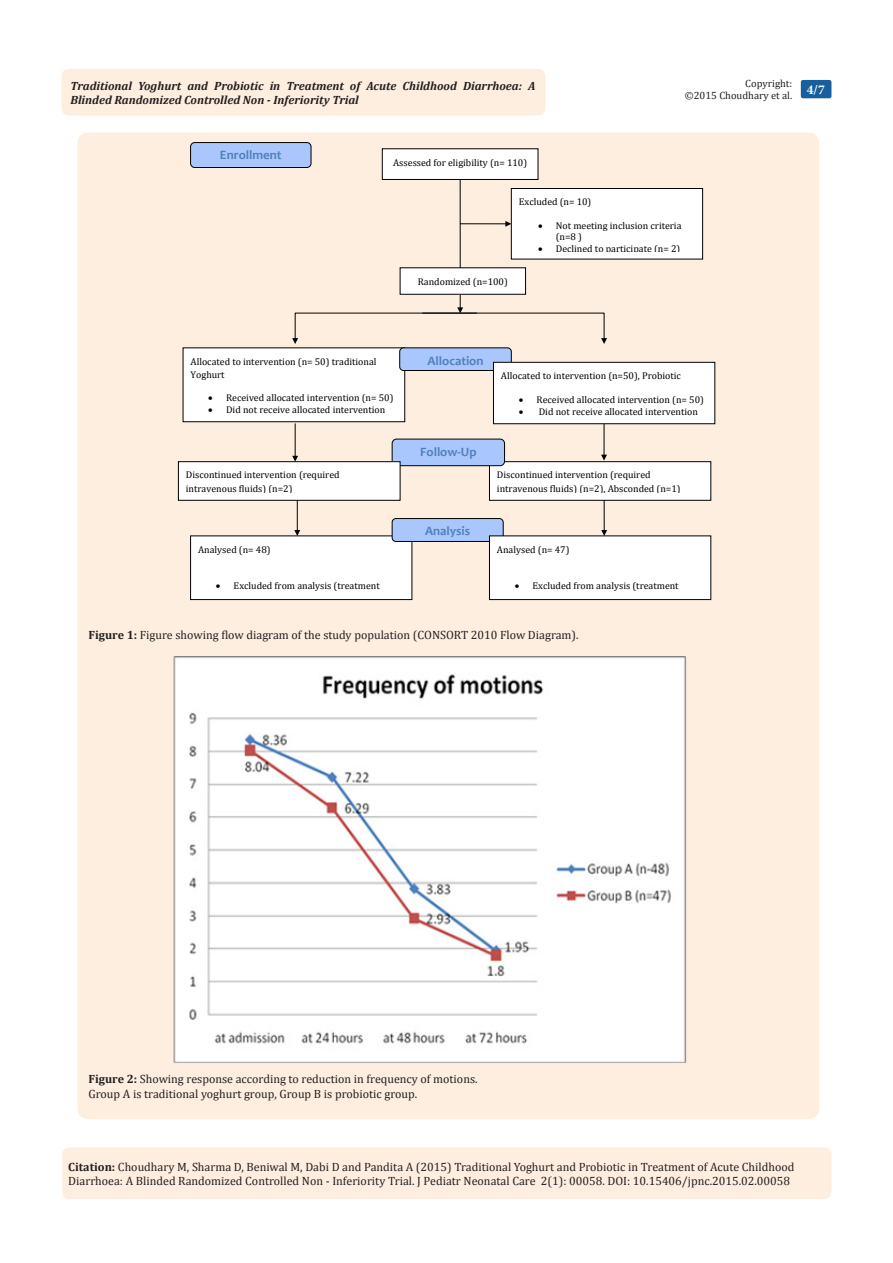
<style>
.page{position:relative;width:893px;height:1263px;background:#fff}
.page>*{position:absolute;margin:0;border:0;box-sizing:border-box;transform-origin:0 0}
.t1{font:700 13.5px "Minion Pro";color:#fff}
.t2{font:700 12.75px "Candara";color:#4f81bd}
.t3{font:12px/14.4px "Cambria";color:#231f20}
.t4{font:italic 700 12px/14.4px "Cambria";color:#231f20}
.t5{font:10.5px "Cambria";color:#231f20}
.t6{font:9.75px/13.2px "Cambria";color:#000}
.s1{font-weight:700}
</style>
<div class="page">
<div style="left:78px;top:133px;width:741px;height:986px;background:#feeee0;border-radius:10px"></div>
<div style="left:62px;top:1147px;width:769px;height:52px;background:#feeee0;border-radius:7px"></div>
<div style="left:62px;top:69px;width:484px;height:47px;background:#feeee0;border-radius:8px"></div>
<div style="left:801px;top:80px;width:30px;height:18px;background:#18609d;border-radius:2px"></div>
<div style="left:489px;top:462px;width:222px;height:38px;background:#fff"></div>
<div style="left:489px;top:461px;width:222px;height:40px;border:1px solid #000"></div>
<div style="left:392px;top:439px;width:113px;height:27px;background:#a9c7fd;border-radius:4px"></div>
<div style="left:392px;top:439px;width:113px;height:27px;border:1px solid #000;border-radius:4px"></div>
<hr style="left:604px;top:500px;width:1px;height:31px;background:#000">
<svg style="left:601px;top:530px;width:6px;height:5px"></svg>
<hr style="left:297px;top:500px;width:1px;height:31px;background:#000">
<svg style="left:294px;top:530px;width:6px;height:5px"></svg>
<div style="left:191px;top:536px;width:221px;height:63px;background:#fff"></div>
<div style="left:190px;top:535px;width:222px;height:65px;border:1px solid #000"></div>
<div style="left:392px;top:518px;width:111px;height:23px;background:#a9c7fd;border-radius:4px"></div>
<div style="left:392px;top:518px;width:112px;height:24px;border:1px solid #000;border-radius:4px"></div>
<div style="left:489px;top:536px;width:222px;height:63px;background:#fff"></div>
<div style="left:489px;top:535px;width:222px;height:65px;border:1px solid #000"></div>
<div style="left:178px;top:462px;width:222px;height:38px;background:#fff"></div>
<div style="left:178px;top:461px;width:222px;height:40px;border:1px solid #000"></div>
<hr style="left:604px;top:424px;width:1px;height:32px;background:#000">
<svg style="left:601px;top:455px;width:6px;height:5px"></svg>
<div style="left:191px;top:143px;width:120px;height:24px;background:#a9c7fd;border-radius:4px"></div>
<div style="left:190px;top:142px;width:121px;height:26px;border:1px solid #000;border-radius:4px"></div>
<hr style="left:295px;top:424px;width:1px;height:33px;background:#000">
<svg style="left:292px;top:456px;width:6px;height:6px"></svg>
<div style="left:183px;top:348px;width:222px;height:74px;background:#fff"></div>
<div style="left:183px;top:347px;width:222px;height:75px;border:1px solid #000"></div>
<div style="left:400px;top:348px;width:111px;height:22px;background:#a9c7fd;border-radius:4px"></div>
<div style="left:399px;top:347px;width:113px;height:24px;border:1px solid #000;border-radius:4px"></div>
<hr style="left:460px;top:223px;width:46px;height:1px;background:#000">
<svg style="left:505px;top:221px;width:6px;height:6px"></svg>
<div style="left:493px;top:362px;width:222px;height:62px;background:#fff"></div>
<div style="left:493px;top:362px;width:222px;height:62px;border:1px solid #000"></div>
<hr style="left:460px;top:179px;width:1px;height:129px;background:#000">
<div style="left:400px;top:268px;width:126px;height:26px;background:#fff"></div>
<div style="left:400px;top:267px;width:126px;height:28px;border:1px solid #000"></div>
<div style="left:511px;top:188px;width:192px;height:71px;background:#fff"></div>
<div style="left:511px;top:188px;width:192px;height:71px;border:1px solid #000"></div>
<div style="left:382px;top:149px;width:156px;height:30px;background:#fff"></div>
<div style="left:382px;top:148px;width:156px;height:32px;border:1px solid #000"></div>
<svg style="left:292px;top:307px;width:315px;height:37px"></svg>
<img style="left:173px;top:656px;width:514px;height:407px">
<p class="t5" style="left:745px;top:77px;width:48px">Copyright:</p>
<p class="t5" style="left:685px;top:89px;width:109px">©2015 Choudhary et al.</p>
<p class="t4" style="left:70px;top:78px;width:466px">Traditional Yoghurt and Probiotic in Treatment of Acute Childhood Diarrhoea: A<br>Blinded Randomized Controlled Non - Inferiority Trial</p>
<p class="t1" style="left:807px;top:80px;width:19px">4/7</p>
<p class="t2" style="left:220px;top:147px;width:63px">Enrollment</p>
<p class="t6" style="left:393px;top:156px;width:136px">Assessed for eligibility (n= 110)</p>
<p class="t6" style="left:418px;top:275px;width:92px">Randomized (n=100)</p>
<p class="t6" style="left:519px;top:195px;width:74px">Excluded (n= 10)</p>
<p class="t6" style="left:556px;top:220px;width:127px;line-height:11.4px;text-indent:-18px">• Not meeting inclusion criteria (n=8 )</p>
<p class="t6" style="left:538px;top:242px;width:144px">• Declined to participate (n= 2)</p>
<p class="t6" style="left:191px;top:355px;width:188px">Allocated to intervention (n= 50) traditional<br>Yoghurt</p>
<p class="t6" style="left:208px;top:391px;width:187px">• Received allocated intervention (n= 50)</p>
<p class="t6" style="left:208px;top:403px;width:179px">• Did not receive allocated intervention</p>
<p class="t6" style="left:186px;top:468px;width:155px">Discontinued intervention (required intravenous fluids) (n=2)</p>
<p class="t6" style="left:198px;top:543px;width:74px">Analysed (n= 48)</p>
<p class="t6" style="left:216px;top:579px;width:165px">• Excluded from analysis (treatment</p>
<p class="t2" style="left:427px;top:352px;width:58px">Allocation</p>
<p class="t2" style="left:420px;top:444px;width:58px">Follow-Up</p>
<p class="t2" style="left:425px;top:523px;width:47px">Analysis</p>
<p class="t6" style="left:501px;top:369px;width:181px">Allocated to intervention (n=50), Probiotic</p>
<p class="t6" style="left:519px;top:393px;width:187px">• Received allocated intervention (n= 50)</p>
<p class="t6" style="left:519px;top:405px;width:181px">• Did not receive allocated intervention</p>
<p class="t6" style="left:497px;top:468px;width:185px">Discontinued intervention (required intravenous fluids) (n=2), Absconded (n=1)</p>
<p class="t6" style="left:497px;top:543px;width:74px">Analysed (n= 47)</p>
<p class="t6" style="left:515px;top:579px;width:165px">• Excluded from analysis (treatment</p>
<p class="t3" style="left:88px;top:628px;width:492px"><span class="s1">Figure 1:</span> Figure showing flow diagram of the study population (CONSORT 2010 Flow Diagram).</p>
<p class="t3" style="left:88px;top:1072px;width:391px"><span class="s1">Figure 2:</span> Showing response according to reduction in frequency of motions.</p>
<p class="t3" style="left:88px;top:1086px;width:330px">Group A is traditional yoghurt group, Group B is probiotic group.</p>
<p class="t3" style="left:68px;top:1159px;width:728px"><span class="s1">Citation:</span> Choudhary M, Sharma D, Beniwal M, Dabi D and Pandita A (2015) Traditional Yoghurt and Probiotic in Treatment of Acute Childhood<br>Diarrhoea: A Blinded Randomized Controlled Non - Inferiority Trial. J Pediatr Neonatal Care 2(1): 00058. DOI: 10.15406/jpnc.2015.02.00058</p>
</div>
